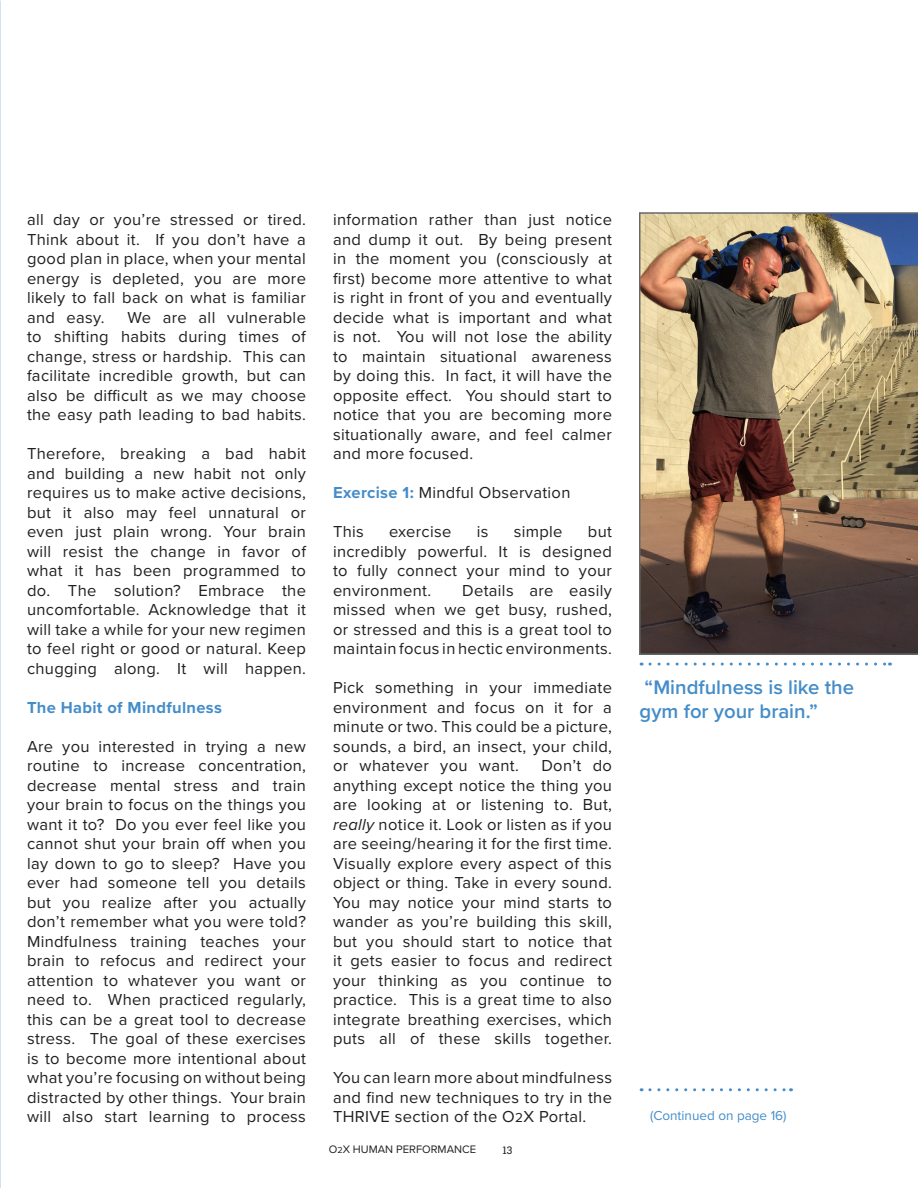
<style>
.page{position:relative;width:918px;height:1188px;background:#fff}
.page>*{position:absolute;margin:0;border:0;box-sizing:border-box;transform-origin:0 0}
.Pull_Quote_-_Under_D{font:600 20.25px/24.5px "Proxima Nova";color:#458dc9}
.Body_Text{font:16.5px/19.5px "Proxima Nova";letter-spacing:.02em;color:#231f20;text-align:justify}
.Body_Text_-_Dark_Ora{font:16.5px/19.5px "Proxima Nova";letter-spacing:.02em;color:#231f20;text-align:justify}
.Body_Text_-_Dark_Ora-2{font:700 16.5px "Proxima Nova";letter-spacing:.02em;color:#458dc9}
.Pull_Quote_-_Under_D-2{font:13.5px "Proxima Nova";color:#458dc9}
.t1{font:11.25px "Proxima Nova";color:#231f20}
.t2{font:10.5px "Roboto Slab";color:#231f20}
.s1{font-weight:700;color:#458dc9}
.s2{font-style:italic}
.s3{font-size:13.5px}
.s4{font-size:9px}
</style>
<div class="page">
<img style="left:639px;top:212px;width:279px;height:443px">
<svg style="left:650px;top:663px;width:241px;height:3px"></svg>
<svg style="left:650px;top:1088px;width:142px;height:3px"></svg>
<p class="Body_Text_-_Dark_Ora" style="left:27px;top:210px;width:281px">all day or you’re stressed or tired.<br>Think about it. If you don’t have a good plan in place, when your mental energy is depleted, you are more likely to fall back on what is familiar and easy.</p>
<p class="Body_Text_-_Dark_Ora" style="left:27px;top:308px;width:281px;text-indent:101px">We are all vulnerable to shifting habits during times of change, stress or hardship. This can facilitate incredible growth, but can also be difficult as we may choose the easy path leading to bad habits.</p>
<p class="Body_Text_-_Dark_Ora" style="left:27px;top:444px;width:281px">Therefore, breaking a bad habit and building a new habit not only requires us to make active decisions, but it also may feel unnatural or even just plain wrong. Your brain will resist the change in favor of what it has been programmed to do. The solution? Embrace the uncomfortable. Acknowledge that it will take a while for your new regimen to feel right or good or natural. Keep chugging along. It will happen.</p>
<p class="Body_Text_-_Dark_Ora-2" style="left:27px;top:695px;width:197px">The Habit of Mindfulness</p>
<p class="Body_Text" style="left:27px;top:737px;width:281px">Are you interested in trying a new routine to increase concentration, decrease mental stress and train your brain to focus on the things you want it to? Do you ever feel like you cannot shut your brain off when you lay down to go to sleep? Have you ever had someone tell you details but you realize after you actually don’t remember what you were told?<br>Mindfulness training teaches your brain to refocus and redirect your attention to whatever you want or need to. When practiced regularly, this can be a great tool to decrease stress. The goal of these exercises is to become more intentional about what you’re focusing on without being distracted by other things. Your brain will also start learning to process</p>
<p class="Body_Text" style="left:333px;top:210px;width:281px">information rather than just notice and dump it out. By being present in the moment you (consciously at first) become more attentive to what is right in front of you and eventually decide what is important and what is not. You will not lose the ability to maintain situational awareness by doing this. In fact, it will have the opposite effect. You should start to notice that you are becoming more situationally aware, and feel calmer and more focused.</p>
<p class="Body_Text" style="left:333px;top:483px;width:239px"><span class="s1">Exercise 1:</span> Mindful Observation</p>
<p class="Body_Text" style="left:333px;top:522px;width:32px">This</p>
<p class="Body_Text" style="left:389px;top:522px;width:64px">exercise</p>
<p class="Body_Text" style="left:477px;top:522px;width:13px">is</p>
<p class="Body_Text" style="left:514px;top:522px;width:50px">simple</p>
<p class="Body_Text" style="left:333px;top:522px;width:281px;text-indent:255px">but incredibly powerful. It is designed to fully connect your mind to your environment.</p>
<p class="Body_Text" style="left:333px;top:581px;width:281px;text-indent:129px">Details are easily missed when we get busy, rushed, or stressed and this is a great tool to maintain focus in hectic environments.</p>
<p class="Body_Text" style="left:333px;top:678px;width:281px">Pick something in your immediate environment and focus on it for a minute or two. This could be a picture, sounds, a bird, an insect, your child, or whatever you want.</p>
<p class="Body_Text" style="left:333px;top:756px;width:281px;text-indent:208px">Don’t do anything except notice the thing you are looking at or listening to. But, <span class="s2">really</span> notice it. Look or listen as if you are seeing/hearing it for the first time.<br>Visually explore every aspect of this object or thing. Take in every sound.<br>You may notice your mind starts to wander as you’re building this skill, but you should start to notice that it gets easier to focus and redirect your thinking as you continue to practice. This is a great time to also integrate breathing exercises, which puts all of these skills together.</p>
<p class="Body_Text" style="left:333px;top:1068px;width:281px">You can learn more about mindfulness and find new techniques to try in the THRIVE section of the O<span class="s3">2</span>X Portal.</p>
<p class="t1" style="left:329px;top:1143px;width:149px">O<span class="s4">2</span>X HUMAN PERFORMANCE</p>
<p class="t2" style="left:503px;top:1143px;width:11px">13</p>
<p class="Pull_Quote_-_Under_D" style="left:640px;top:674px;width:216px">“Mindfulness is like the gym for your brain.”</p>
<p class="Pull_Quote_-_Under_D-2" style="left:650px;top:1107px;width:138px">(Continued on page 16)</p>
</div>
